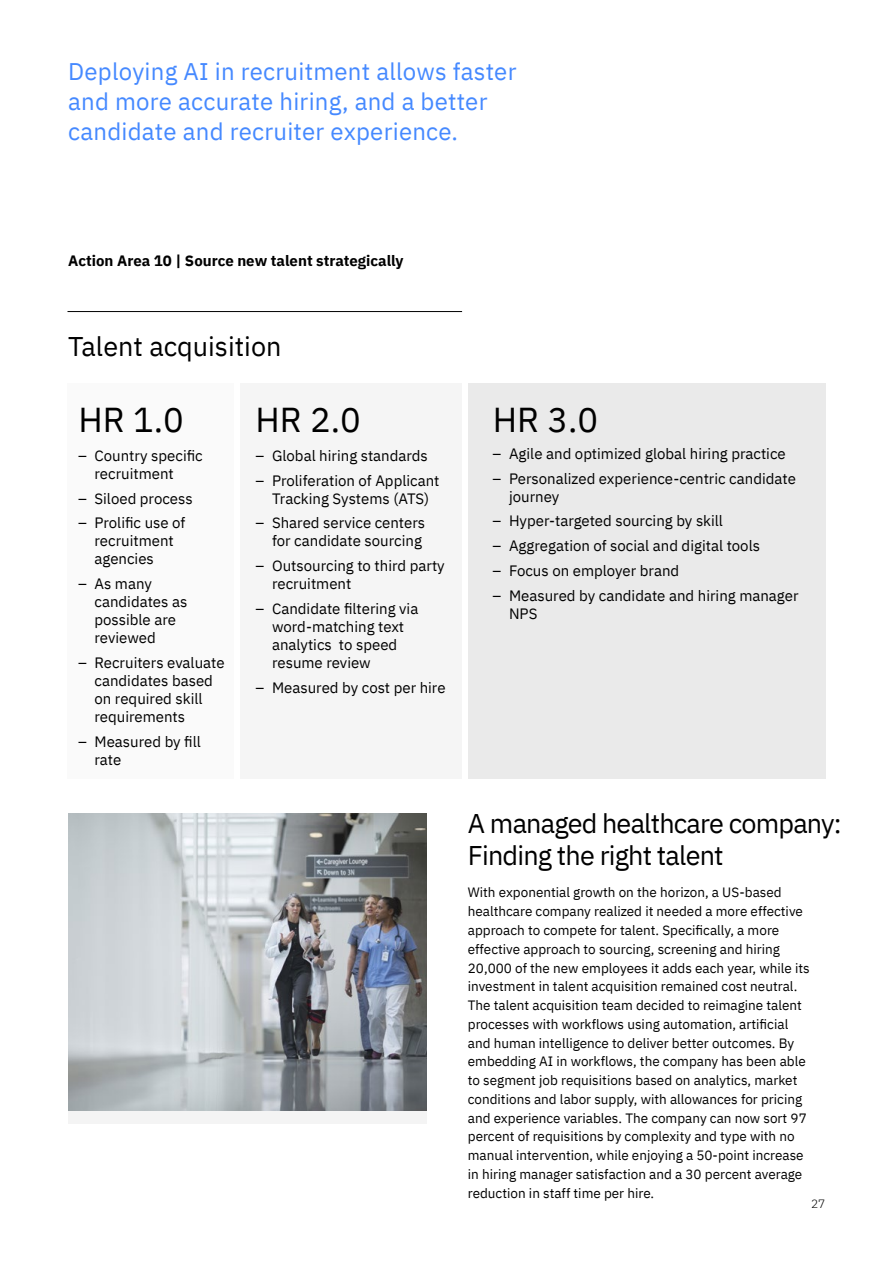
<style>
.page{position:relative;width:893px;height:1263px;background:#fff}
.page>*{position:absolute;margin:0;border:0;box-sizing:border-box;transform-origin:0 0}
.t1{font:34.5px "IBM Plex Sans";color:#000}
.t2{font:27px/32.4px "IBM Plex Sans";letter-spacing:-.03em;color:#000}
.t3{font:27px "IBM Plex Sans";color:#000}
.t4{font:24px/30px "IBM Plex Sans";letter-spacing:.01em;color:#4589ff}
.t5{font:15px/18px "IBM Plex Sans";color:#000}
.t6{font:700 15px "IBM Plex Sans";color:#000}
.t7{font:13.5px/18.8px "IBM Plex Sans";color:#000}
.t8{font:300 12px "IBM Plex Sans";color:#000}
</style>
<div class="page">
<div style="left:68px;top:383px;width:166px;height:395px;background:#fafafa"></div>
<div style="left:240px;top:383px;width:222px;height:395px;background:#f5f5f5"></div>
<hr style="left:68px;top:311px;width:394px;height:1px;background:#000">
<div style="left:468px;top:383px;width:357px;height:395px;background:#eaeaea"></div>
<div style="left:68px;top:848px;width:358px;height:276px;background:#f4f4f4"></div>
<img style="left:68px;top:813px;width:358px;height:297px">
<h3 class="t4" style="left:68px;top:54px;width:450px">Deploying AI in recruitment allows faster and more accurate hiring, and a better candidate and recruiter experience.</h3>
<p class="t6" style="left:68px;top:249px;width:337px">Action Area 10 | Source new talent strategically</p>
<h2 class="t3" style="left:68px;top:326px;width:215px">Talent acquisition</h2>
<h1 class="t1" style="left:79px;top:394px;width:107px">HR 1.0</h1>
<h1 class="t1" style="left:256px;top:394px;width:107px">HR 2.0</h1>
<h1 class="t1" style="left:493px;top:394px;width:107px">HR 3.0</h1>
<p class="t5" style="left:94px;top:445px;width:110px;text-indent:-16px">– Country specific recruitment</p>
<p class="t5" style="left:78px;top:488px;width:116px">– Siloed process</p>
<p class="t5" style="left:94px;top:513px;width:92px;text-indent:-16px">– Prolific use of recruitment agencies</p>
<p class="t5" style="left:94px;top:574px;width:94px;text-indent:-16px">– As many candidates as possible are reviewed</p>
<p class="t5" style="left:94px;top:652px;width:132px;text-indent:-16px">– Recruiters evaluate candidates based on required skill requirements</p>
<p class="t5" style="left:94px;top:731px;width:108px;text-indent:-16px">– Measured by fill rate</p>
<p class="t5" style="left:256px;top:445px;width:174px">– Global hiring standards</p>
<p class="t5" style="left:256px;top:470px;width:185px;text-align:center">– Proliferation of Applicant<br>Tracking Systems (ATS)</p>
<p class="t5" style="left:256px;top:513px;width:171px;text-align:right">– Shared service centers for candidate sourcing</p>
<p class="t5" style="left:272px;top:556px;width:174px;text-indent:-16px">– Outsourcing to third party recruitment</p>
<p class="t5" style="left:272px;top:598px;width:148px;text-indent:-16px">– Candidate filtering via word-matching text analytics to speed resume review</p>
<p class="t5" style="left:256px;top:677px;width:192px">– Measured by cost per hire</p>
<p class="t5" style="left:492px;top:443px;width:295px">– Agile and optimized global hiring practice</p>
<p class="t5" style="left:509px;top:468px;width:288px;text-indent:-16px">– Personalized experience-centric candidate journey</p>
<p class="t5" style="left:492px;top:511px;width:232px">– Hyper-targeted sourcing by skill</p>
<p class="t5" style="left:492px;top:536px;width:269px">– Aggregation of social and digital tools</p>
<p class="t5" style="left:492px;top:560px;width:188px">– Focus on employer brand</p>
<p class="t5" style="left:509px;top:585px;width:291px;text-indent:-16px">– Measured by candidate and hiring manager<br>NPS</p>
<h2 class="t2" style="left:468px;top:805px;width:375px">A managed healthcare company:<br>Finding the right talent</h2>
<p class="t7" style="left:468px;top:882px;width:343px">With exponential growth on the horizon, a US-based healthcare company realized it needed a more effective approach to compete for talent. Specifically, a more effective approach to sourcing, screening and hiring 20,000 of the new employees it adds each year, while its investment in talent acquisition remained cost neutral.<br>The talent acquisition team decided to reimagine talent processes with workflows using automation, artificial and human intelligence to deliver better outcomes. By embedding AI in workflows, the company has been able to segment job requisitions based on analytics, market conditions and labor supply, with allowances for pricing and experience variables. The company can now sort 97 percent of requisitions by complexity and type with no manual intervention, while enjoying a 50-point increase in hiring manager satisfaction and a 30 percent average reduction in staff time per hire.</p>
<p class="t8" style="left:811px;top:1195px;width:16px">27</p>
</div>
